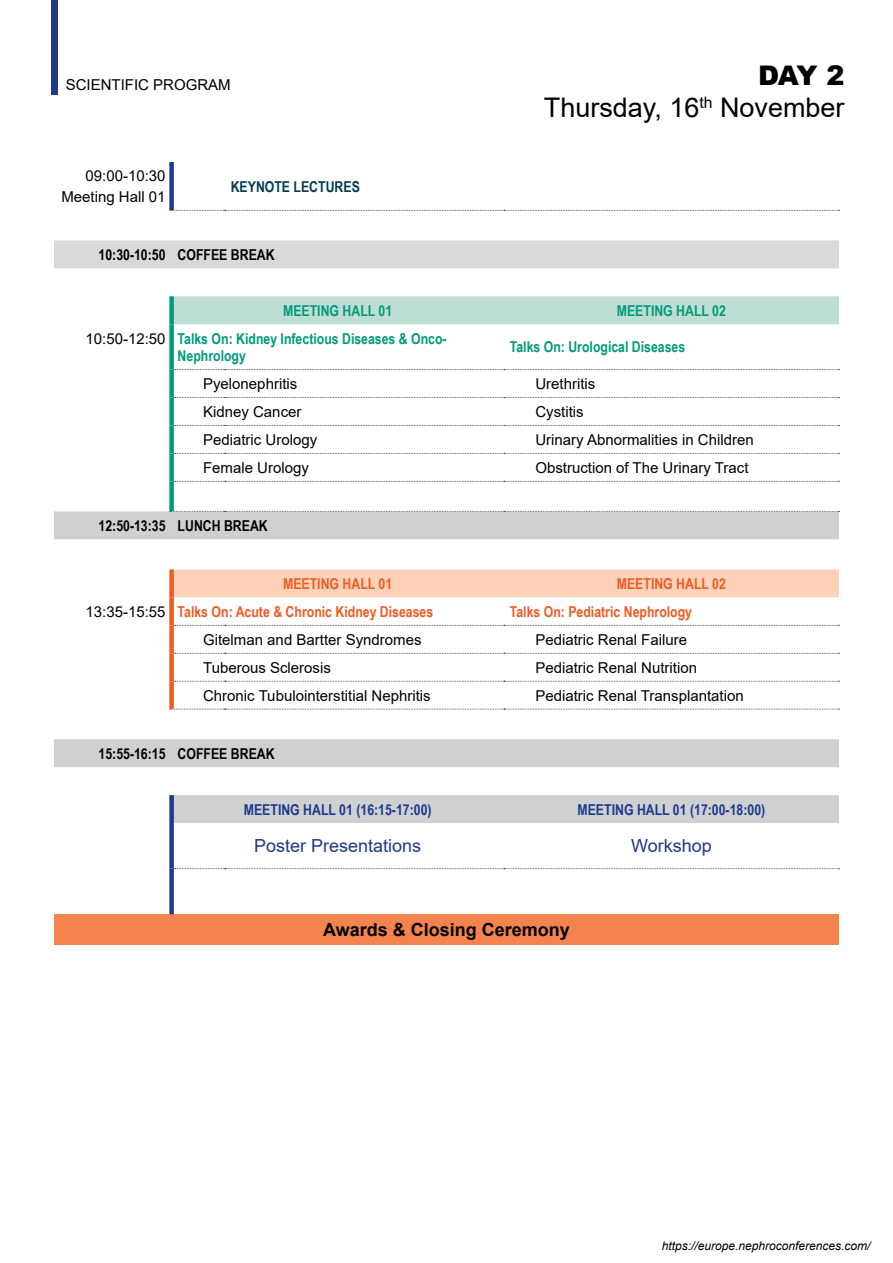
<style>
.page{position:relative;width:893px;height:1263px;background:#fff}
.page>*{position:absolute;margin:0;border:0;box-sizing:border-box;transform-origin:0 0}
.t1{font:27px/32.4px "Arial";color:#000;text-align:right}
.t2{font:18px "Arial";color:#1e398d}
.t3{font:700 18px "Arial";color:#000}
.t4{font:15px/20.4px "Arial";color:#000;text-align:right}
.t5{font:700 15px/17.4px "Arial Narrow";color:#009b79}
.t6{font:700 15px "Arial Narrow";color:#f15a22}
.t7{font:700 15px "Arial Narrow";color:#000}
.t8{font:700 15px "Arial Narrow";color:#1e398d}
.t9{font:700 15px "Arial Narrow";color:#013c4c}
.t10{font:italic 12px "Arial";color:#000}
.s1{font-weight:900}
.s2{font-family:"Arial";font-weight:400;color:#000}
</style>
<div class="page">
<div style="left:54px;top:240px;width:785px;height:28px;background:#d7d9da"></div>
<div style="left:174px;top:296px;width:665px;height:28px;background:#beddd4"></div>
<svg style="left:54px;top:511px;width:785px;height:312px"></svg>
<div style="left:174px;top:569px;width:665px;height:28px;background:#fdd2b9"></div>
<div style="left:54px;top:914px;width:785px;height:30px;background:#f5834e"></div>
<div style="left:169px;top:597px;width:5px;height:28px;background:#f15a22"></div>
<div style="left:169px;top:324px;width:5px;height:46px;background:#009b79"></div>
<svg style="left:170px;top:210px;width:670px;height:1px"></svg>
<svg style="left:174px;top:369px;width:666px;height:1px"></svg>
<div style="left:169px;top:370px;width:5px;height:27px;background:#009b79"></div>
<div style="left:169px;top:397px;width:5px;height:28px;background:#009b79"></div>
<svg style="left:174px;top:397px;width:666px;height:1px"></svg>
<div style="left:169px;top:481px;width:5px;height:30px;background:#009b79"></div>
<svg style="left:174px;top:425px;width:666px;height:1px"></svg>
<div style="left:169px;top:453px;width:5px;height:28px;background:#009b79"></div>
<svg style="left:174px;top:453px;width:666px;height:1px"></svg>
<svg style="left:174px;top:481px;width:666px;height:1px"></svg>
<svg style="left:170px;top:511px;width:670px;height:1px"></svg>
<svg style="left:174px;top:625px;width:666px;height:1px"></svg>
<svg style="left:174px;top:653px;width:666px;height:1px"></svg>
<svg style="left:174px;top:681px;width:666px;height:1px"></svg>
<svg style="left:170px;top:709px;width:670px;height:1px"></svg>
<svg style="left:174px;top:868px;width:666px;height:1px"></svg>
<div style="left:169px;top:569px;width:5px;height:28px;background:#f15a22"></div>
<div style="left:169px;top:625px;width:5px;height:28px;background:#f15a22"></div>
<div style="left:169px;top:653px;width:5px;height:28px;background:#f15a22"></div>
<div style="left:169px;top:681px;width:5px;height:28px;background:#f15a22"></div>
<div style="left:169px;top:296px;width:5px;height:28px;background:#009b79"></div>
<div style="left:169px;top:162px;width:5px;height:48px;background:#1e398d"></div>
<div style="left:169px;top:795px;width:5px;height:28px;background:#1e398d"></div>
<div style="left:169px;top:823px;width:5px;height:46px;background:#1e398d"></div>
<div style="left:169px;top:869px;width:5px;height:45px;background:#1e398d"></div>
<div style="left:169px;top:425px;width:5px;height:28px;background:#009b79"></div>
<div style="left:51px;top:0;width:7px;height:94px;background:#1e398d"></div>
<p class="t4" style="left:66px;top:75px;width:167px">SCIENTIFIC PROGRAM</p>
<p class="t4" style="left:61px;top:166px;width:106px">09:00-10:30<br>Meeting Hall 01</p>
<p class="t9" style="left:231px;top:175px;width:131px">KEYNOTE LECTURES</p>
<p class="t7" style="left:99px;top:243px;width:178px">10:30-10:50 COFFEE BREAK</p>
<h1 class="t1" style="left:544px;top:59px;width:302px"><span class="s1">DAY 2<br></span>Thursday, 16<sup>th</sup> November</h1>
<p class="t5" style="left:283px;top:301px;width:111px">MEETING HALL 01</p>
<p class="t5" style="left:617px;top:301px;width:111px">MEETING HALL 02</p>
<p class="t5" style="left:178px;top:329px;width:271px;text-indent:-92px"><span class="s2">10:50-12:50</span> Talks On: Kidney Infectious Diseases &amp; Onco-<br>Nephrology</p>
<p class="t5" style="left:510px;top:338px;width:177px">Talks On: Urological Diseases</p>
<p class="t4" style="left:203px;top:373px;width:96px">Pyelonephritis</p>
<p class="t4" style="left:535px;top:373px;width:61px">Urethritis</p>
<p class="t4" style="left:203px;top:401px;width:100px">Kidney Cancer</p>
<p class="t4" style="left:535px;top:401px;width:50px">Cystitis</p>
<p class="t4" style="left:203px;top:429px;width:116px">Pediatric Urology</p>
<p class="t4" style="left:535px;top:429px;width:220px">Urinary Abnormalities in Children</p>
<p class="t4" style="left:203px;top:457px;width:107px">Female Urology</p>
<p class="t4" style="left:535px;top:457px;width:215px">Obstruction of The Urinary Tract</p>
<p class="t7" style="left:99px;top:514px;width:171px">12:50-13:35 LUNCH BREAK</p>
<p class="t6" style="left:283px;top:572px;width:111px">MEETING HALL 01</p>
<p class="t6" style="left:617px;top:572px;width:111px">MEETING HALL 02</p>
<p class="t6" style="left:86px;top:600px;width:349px"><span class="s2">13:35-15:55</span> Talks On: Acute &amp; Chronic Kidney Diseases</p>
<p class="t6" style="left:510px;top:600px;width:184px">Talks On: Pediatric Nephrology</p>
<p class="t4" style="left:203px;top:629px;width:220px">Gitelman and Bartter Syndromes</p>
<p class="t4" style="left:535px;top:629px;width:153px">Pediatric Renal Failure</p>
<p class="t4" style="left:203px;top:657px;width:129px">Tuberous Sclerosis</p>
<p class="t4" style="left:535px;top:657px;width:163px">Pediatric Renal Nutrition</p>
<p class="t4" style="left:203px;top:685px;width:229px">Chronic Tubulointerstitial Nephritis</p>
<p class="t4" style="left:535px;top:685px;width:210px">Pediatric Renal Transplantation</p>
<p class="t7" style="left:99px;top:742px;width:178px">15:55-16:15 COFFEE BREAK</p>
<p class="t8" style="left:244px;top:798px;width:189px">MEETING HALL 01 (16:15-17:00)</p>
<p class="t8" style="left:577px;top:798px;width:189px">MEETING HALL 01 (17:00-18:00)</p>
<p class="t2" style="left:254px;top:834px;width:169px">Poster Presentations</p>
<p class="t2" style="left:631px;top:834px;width:82px">Workshop</p>
<p class="t3" style="left:323px;top:917px;width:248px">Awards &amp; Closing Ceremony</p>
<p class="t10" style="left:662px;top:1238px;width:210px">https://europe.nephroconferences.com/</p>
</div>
